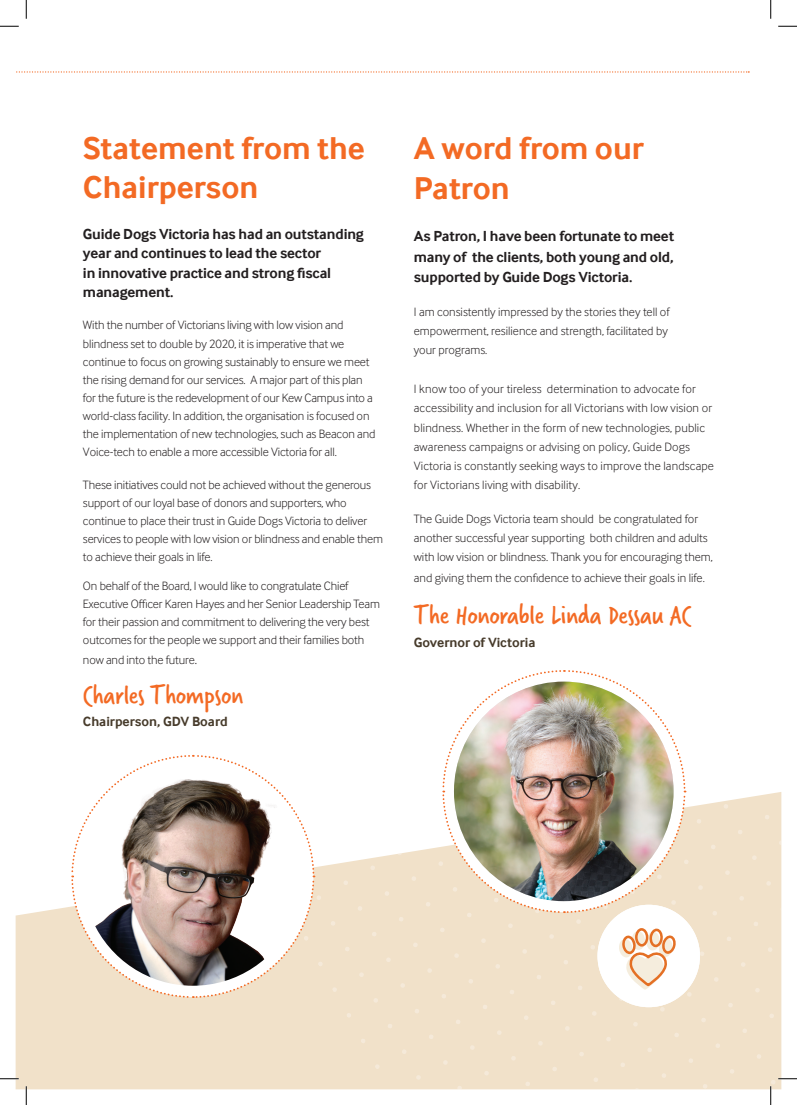
<style>
.page{position:relative;width:797px;height:1105px;background:#fff}
.page>*{position:absolute;margin:0;border:0;box-sizing:border-box;transform-origin:0 0}
.t1{font:700 32.5px/40.8px "Inter Face";color:#f36a24}
.t2{font:28.75px "Verveine";letter-spacing:-.01em;color:#f36a24}
.t3{font:700 15px/19.4px "Inter Face";letter-spacing:-.01em;color:#231f20;text-align:justify}
.t4{font:700 13.75px "Inter Face";color:#473b2b}
.t5{font:300 12.5px/18.1px "Inter Face";letter-spacing:-.01em;color:#231f20}
.t6{font:300 12.5px/19.2px "Inter Face";letter-spacing:.01em;color:#231f20}
.s1{font-size:13.75px}
</style>
<div class="page">
<div style="left:16px;top:865px;width:313px;height:224px;background:#f1e1c9"></div>
<svg style="left:70px;top:754px;width:253px;height:245px"></svg>
<svg style="left:16px;top:71px;width:733px;height:2px"></svg>
<div style="left:83px;top:766px;width:219px;height:220px;background:#fff;border-radius:50%"></div>
<img style="left:93px;top:766px;width:200px;height:220px">
<svg style="left:0;top:25px;width:19px;height:2px"></svg>
<svg style="left:778px;top:25px;width:19px;height:2px"></svg>
<svg style="left:0;top:1078px;width:19px;height:1px"></svg>
<svg style="left:25px;top:0;width:2px;height:19px"></svg>
<svg style="left:25px;top:1086px;width:2px;height:19px"></svg>
<svg style="left:770px;top:0;width:1px;height:19px"></svg>
<svg style="left:329px;top:670px;width:468px;height:435px"></svg>
<h1 class="t1" style="left:83px;top:131px;width:283px;line-height:39.6px">Statement from the<br>Chairperson</h1>
<p class="t3" style="left:83px;top:226px;width:282px;text-align:left">Guide Dogs Victoria has had an outstanding year and continues to lead the sector<br>in innovative practice and strong fiscal management.</p>
<p class="t5" style="left:83px;top:316px;width:294px">With the number of Victorians living with low vision and blindness set to double by 2020, it is imperative that we continue to focus on growing sustainably to ensure we meet the rising demand for our services. A major part of this plan for the future is the redevelopment of our Kew Campus into a world-class facility. In addition, the organisation is focused on the implementation of new technologies, such as Beacon and Voice-tech to enable a more accessible Victoria for all.</p>
<p class="t5" style="left:83px;top:475px;width:301px">These initiatives could not be achieved without the generous support of our loyal base of donors and supporters, who continue to place their trust in Guide Dogs Victoria to deliver services to people with low vision or blindness and enable them to achieve their goals in life.</p>
<p class="t5" style="left:83px;top:577px;width:298px">On behalf of the Board, I would like to congratulate Chief Executive Officer Karen Hayes and her Senior Leadership Team for their passion and commitment to delivering the very best outcomes for the people we support and their families both</p>
<p class="t5" style="left:83px;top:651px;width:116px">now and into the future<span class="s1">.</span></p>
<h2 class="t2" style="left:83px;top:675px;width:162px">Charles Thompson</h2>
<p class="t4" style="left:83px;top:713px;width:146px">Chairperson, GDV Board</p>
<h1 class="t1" style="left:414px;top:130px;width:231px">A word from our<br>Patron</h1>
<p class="t3" style="left:414px;top:227px;width:262px;line-height:20.5px">As Patron, I have been fortunate to meet many of the clients, both young and old, supported by Guide Dogs Victoria.</p>
<p class="t5" style="left:414px;top:302px;width:257px;line-height:19.2px">I am consistently impressed by the stories they tell of empowerment, resilience and strength, facilitated by your programs.</p>
<p class="t6" style="left:414px;top:379px;width:302px">I know too of your tireless determination to advocate for accessibility and inclusion for all Victorians with low vision or blindness. Whether in the form of new technologies, public awareness campaigns or advising on policy, Guide Dogs Victoria is constantly seeking ways to improve the landscape for Victorians living with disability.</p>
<p class="t5" style="left:414px;top:509px;width:300px;line-height:19.2px">The Guide Dogs Victoria team should be congratulated for another successful year supporting both children and adults with low vision or blindness. Thank you for encouraging them,</p>
<p class="t5" style="left:414px;top:569px;width:292px">and giving them the confidence to achieve their goals in life.</p>
<h2 class="t2" style="left:414px;top:595px;width:279px">The Honorable Linda Dessau AC</h2>
<p class="t4" style="left:414px;top:634px;width:123px">Governor of Victoria</p>
</div>
